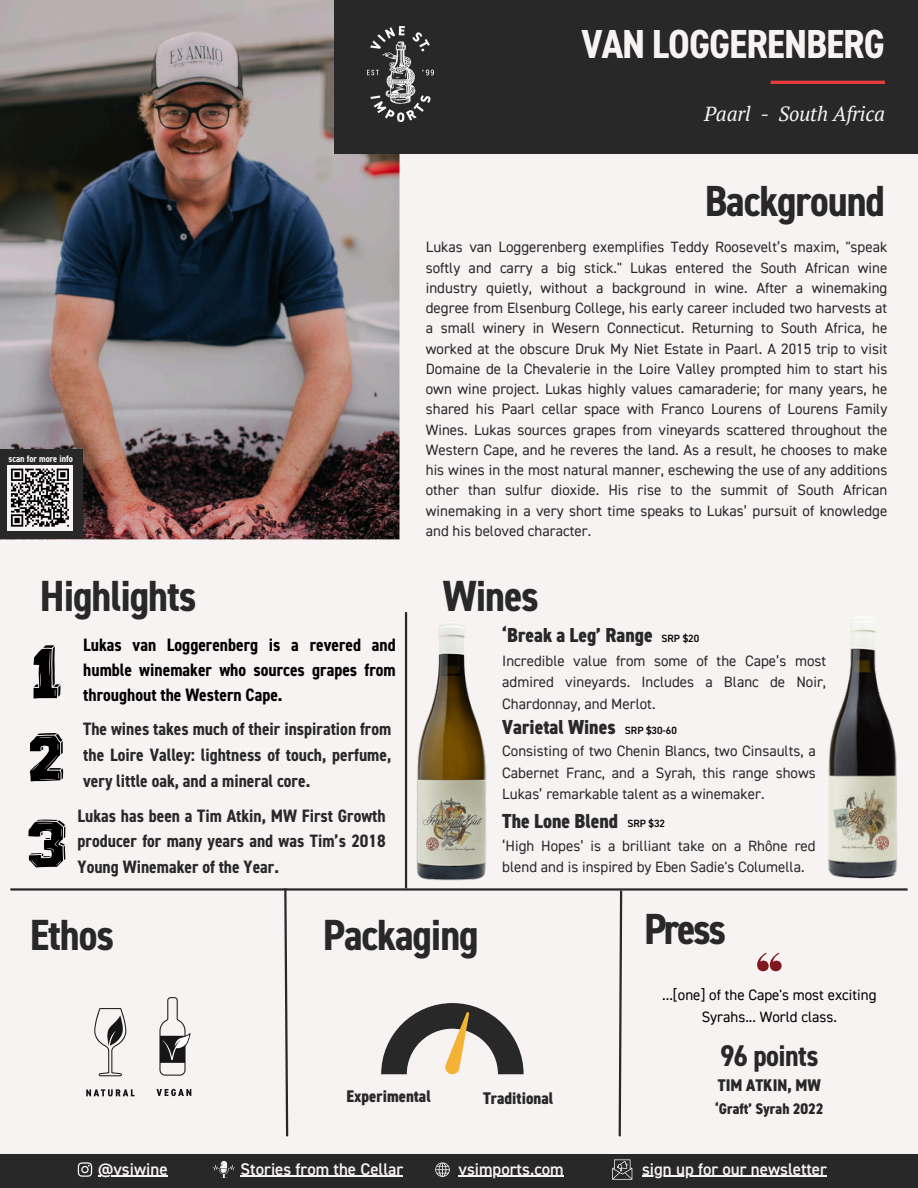
<style>
.page{position:relative;width:918px;height:1188px;background:#f6f3f2}
.page>*{position:absolute;margin:0;border:0;box-sizing:border-box;transform-origin:0 0}
.t1{font:700 condensed 43.65px "DIN2014 Web";letter-spacing:-.025em;color:#292829}
.t2{font:700 condensed 40.65px "DIN2014 Web";letter-spacing:-.025em;color:#f6f3f2}
.t3{font:700 condensed 30px "DIN2014 Web";letter-spacing:-.02em;color:#292829}
.t4{font:800 condensed 20.4px "DIN2014 Web";color:#292829}
.t5{font:italic 20.4px "PT Serif";letter-spacing:-.01em;color:#f6f3f2}
.t6{font:800 condensed 20.25px "DIN2014 Web";color:#292829}
.t7{font:700 condensed 18px/25.8px "DIN2014 Web";color:#292829;text-align:justify}
.t8{font:700 condensed 18px/24.8px "DIN2014 Web";color:#000;text-align:justify}
.t9{font:600 16.95px "DIN2014 Web";color:#f6f3f2}
.t10{font:800 condensed 16.95px "DIN2014 Web";color:#292829}
.t11{font:800 condensed 15.45px "DIN2014 Web";color:#292829}
.t12{font:15px/20.2px "DIN2014 Web";color:#292829;text-align:justify}
.t13{font:15px/22.5px "DIN2014 Web";color:#000;text-align:center}
.t14{font:600 10.5px "DIN2014 Web";color:#000}
.t15{font:700 condensed 9.75px "DIN2014 Web";color:#f6f3f2}
</style>
<div class="page">
<img style="left:0;top:0;width:407px;height:540px">
<div style="left:335px;top:0;width:583px;height:153px;background:#292829"></div>
<svg style="left:381px;top:1003px;width:143px;height:71px"></svg>
<svg style="left:284px;top:891px;width:5px;height:246px"></svg>
<hr style="left:10px;top:888px;width:898px;height:3px;background:#292829">
<hr style="left:771px;top:81px;width:114px;height:3px;background:#e33c3c">
<svg style="left:617px;top:888px;width:6px;height:249px"></svg>
<svg style="left:33px;top:645px;width:27px;height:54px"></svg>
<svg style="left:30px;top:733px;width:34px;height:48px"></svg>
<svg style="left:28px;top:819px;width:37px;height:48px"></svg>
<div style="left:0;top:1154px;width:918px;height:34px;background:#292829"></div>
<svg style="left:78px;top:1162px;width:14px;height:15px"></svg>
<hr style="left:98px;top:1176px;width:70px;height:1px;background:#f6f3f2">
<svg style="left:435px;top:1162px;width:15px;height:15px"></svg>
<hr style="left:458px;top:1176px;width:106px;height:1px;background:#f6f3f2">
<svg style="left:213px;top:1161px;width:22px;height:17px"></svg>
<hr style="left:241px;top:1176px;width:162px;height:1px;background:#f6f3f2">
<div style="left:0;top:450px;width:82px;height:89px;background:#292829"></div>
<img style="left:368px;top:26px;width:65px;height:96px">
<svg style="left:156px;top:1089px;width:35px;height:7px"></svg>
<svg style="left:159px;top:997px;width:32px;height:79px"></svg>
<svg style="left:86px;top:1089px;width:49px;height:7px"></svg>
<svg style="left:94px;top:1008px;width:32px;height:68px"></svg>
<svg style="left:612px;top:1159px;width:20px;height:21px"></svg>
<hr style="left:642px;top:1176px;width:185px;height:1px;background:#f6f3f2">
<svg style="left:757px;top:953px;width:25px;height:18px"></svg>
<img style="left:760px;top:629px;width:148px;height:262px">
<img style="left:351px;top:612px;width:201px;height:279px">
<div style="left:7px;top:465px;width:65px;height:65px;background:#f6f3f2"></div>
<svg style="left:10px;top:468px;width:59px;height:59px"></svg>
<h6 class="t2" style="left:582px;top:19px;width:305px">VAN LOGGERENBERG</h6>
<p class="t5" style="left:704px;top:100px;width:182px">Paarl - South Africa</p>
<h2 class="t15" style="left:9px;top:453px;width:66px">scan for more info</h2>
<p class="t1" style="left:40px;top:569px;width:158px">Highlights</p>
<h6 class="t8" style="left:83px;top:633px;width:314px">Lukas van Loggerenberg is a revered and humble winemaker who sources grapes from throughout the Western Cape.</h6>
<p class="t7" style="left:83px;top:717px;width:310px">The wines takes much of their inspiration from the Loire Valley: lightness of touch, perfume, very little oak, and a mineral core.</p>
<h5 class="t7" style="left:78px;top:803px;width:310px">Lukas has been a Tim Atkin, MW First Growth producer for many years and was Tim’s 2018<br>Young Winemaker of the Year.</h5>
<p class="t1" style="left:705px;top:174px;width:182px">Background</p>
<h6 class="t12" style="left:426px;top:238px;width:463px">Lukas van Loggerenberg exemplifies Teddy Roosevelt’s maxim, "speak softly and carry a big stick." Lukas entered the South African wine industry quietly, without a background in wine. After a winemaking degree from Elsenburg College, his early career included two harvests at a small winery in Wesern Connecticut. Returning to South Africa, he worked at the obscure Druk My Niet Estate in Paarl. A 2015 trip to visit Domaine de la Chevalerie in the Loire Valley prompted him to start his own wine project. Lukas highly values camaraderie; for many years, he shared his Paarl cellar space with Franco Lourens of Lourens Family Wines. Lukas sources grapes from vineyards scattered throughout the Western Cape, and he reveres the land. As a result, he chooses to make his wines in the most natural manner, eschewing the use of any additions other than sulfur dioxide. His rise to the summit of South African winemaking in a very short time speaks to Lukas’ pursuit of knowledge and his beloved character.</h6>
<p class="t1" style="left:443px;top:569px;width:98px">Wines</p>
<h2 class="t6" style="left:502px;top:623px;width:152px">‘Break a Leg’ Range</h2>
<p class="t12" style="left:502px;top:650px;width:325px;line-height:21.3px">Incredible value from some of the Cape’s most admired vineyards. Includes a Blanc de Noir, Chardonnay, and Merlot.</p>
<p class="t4" style="left:502px;top:714px;width:115px">Varietal Wines</p>
<p class="t12" style="left:502px;top:741px;width:315px;line-height:21.3px">Consisting of two Chenin Blancs, two Cinsaults, a Cabernet Franc, and a Syrah, this range shows Lukas’ remarkable talent as a winemaker.</p>
<p class="t14" style="left:662px;top:632px;width:39px">SRP $20</p>
<p class="t14" style="left:625px;top:724px;width:53px">SRP $30-60</p>
<p class="t4" style="left:502px;top:809px;width:117px">The Lone Blend</p>
<p class="t12" style="left:502px;top:836px;width:315px;line-height:21.3px">‘High Hopes’ is a brilliant take on a Rhône red blend and is inspired by Eben Sadie's Columella.</p>
<h3 class="t14" style="left:627px;top:817px;width:39px">SRP $32</h3>
<p class="t1" style="left:30px;top:909px;width:86px">Ethos</p>
<p class="t1" style="left:323px;top:908px;width:157px">Packaging</p>
<p class="t10" style="left:347px;top:1086px;width:86px">Experimental</p>
<p class="t10" style="left:483px;top:1088px;width:72px">Traditional</p>
<p class="t9" style="left:98px;top:1158px;width:71px">@vsiwine</p>
<p class="t9" style="left:241px;top:1158px;width:164px">Stories from the Cellar</p>
<p class="t9" style="left:458px;top:1158px;width:107px">vsimports.com</p>
<h4 class="t1" style="left:644px;top:902px;width:84px">Press</h4>
<h2 class="t13" style="left:662px;top:984px;width:216px">...[one] of the Cape's most exciting<br>Syrahs... World class.</h2>
<h2 class="t3" style="left:720px;top:1037px;width:100px">96 points</h2>
<p class="t10" style="left:718px;top:1075px;width:104px">TIM ATKIN, MW</p>
<p class="t11" style="left:715px;top:1099px;width:110px">‘Graft’ Syrah 2022</p>
<h2 class="t9" style="left:642px;top:1158px;width:186px">sign up for our newsletter</h2>
</div>
